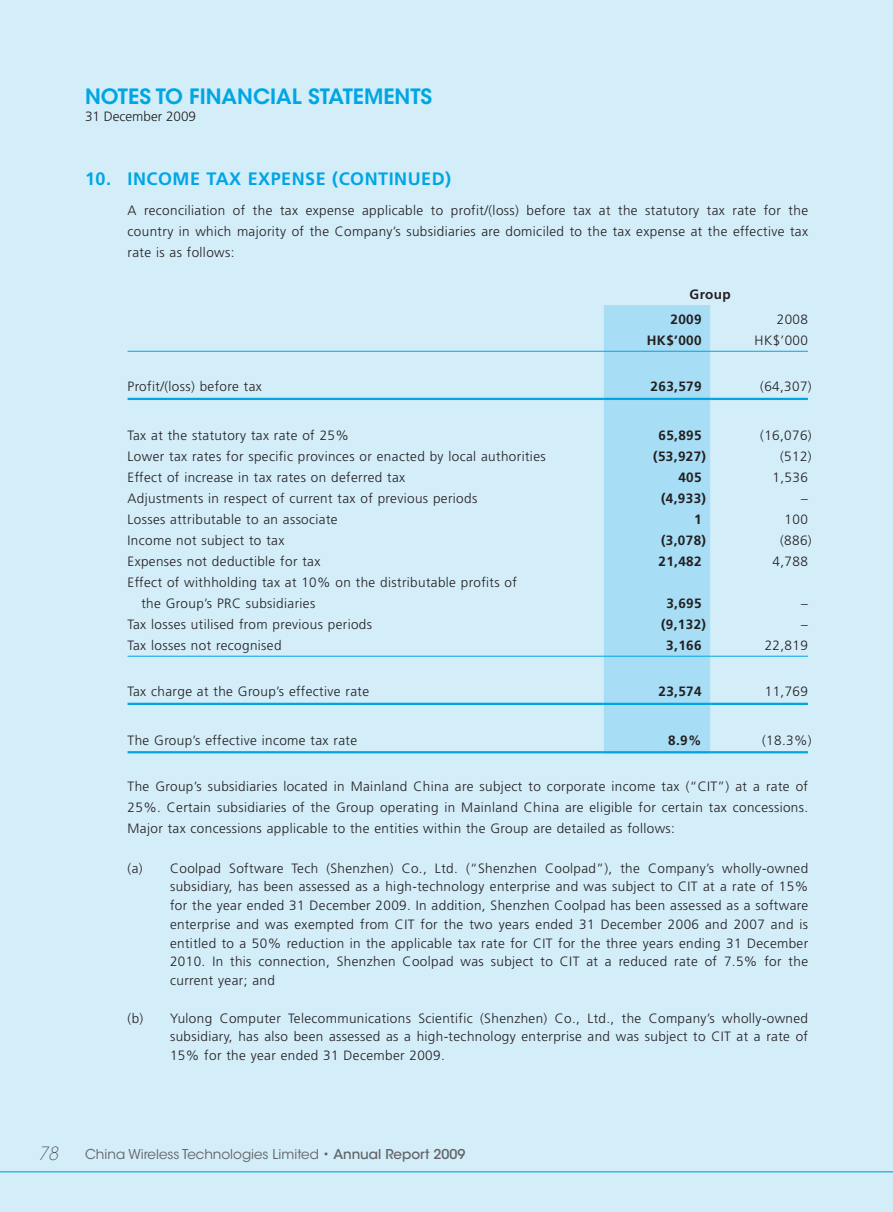
<style>
.page{position:relative;width:893px;height:1212px;background:#d3edf9}
.page>*{position:absolute;margin:0;border:0;box-sizing:border-box;transform-origin:0 0}
.t1{font:600 21px "ITC Avant Garde Std";color:#00a6e4}
.t2{font:700 18px "Frutiger LT Std";letter-spacing:.03em;color:#00a6e4}
.t3{font:italic 200 18px "ITC Avant Garde Std";color:#231f20}
.t4{font:300 13.5px/18.8px "Frutiger LT Std";letter-spacing:.03em;color:#231f20;text-align:justify}
.t5{font:700 13.5px/25.2px "Frutiger LT Std";letter-spacing:.03em;color:#231f20}
.t6{font:13.5px "ITC Avant Garde Std";color:#636366}
.t7{font:300 13.5px "Frutiger LT Std";color:#231f20}
.s1{font-weight:500}
</style>
<div class="page">
<hr style="left:0;top:1171px;width:893px;height:1px;background:#00a6e4">
<div style="left:604px;top:305px;width:106px;height:446px;background:#a7ddf5"></div>
<hr style="left:128px;top:351px;width:476px;height:1px;background:#00a6e4">
<hr style="left:604px;top:351px;width:106px;height:1px;background:#00a6e4">
<hr style="left:710px;top:351px;width:98px;height:1px;background:#00a6e4">
<hr style="left:128px;top:398px;width:476px;height:2px;background:#00a6e4">
<hr style="left:604px;top:398px;width:106px;height:2px;background:#00a6e4">
<hr style="left:710px;top:398px;width:98px;height:2px;background:#00a6e4">
<hr style="left:128px;top:656px;width:476px;height:1px;background:#00a6e4">
<hr style="left:604px;top:656px;width:106px;height:1px;background:#00a6e4">
<hr style="left:710px;top:656px;width:98px;height:1px;background:#00a6e4">
<hr style="left:128px;top:703px;width:476px;height:2px;background:#00a6e4">
<hr style="left:604px;top:703px;width:106px;height:2px;background:#00a6e4">
<hr style="left:710px;top:703px;width:98px;height:2px;background:#00a6e4">
<hr style="left:128px;top:751px;width:476px;height:2px;background:#00a6e4">
<hr style="left:604px;top:751px;width:106px;height:2px;background:#00a6e4">
<hr style="left:710px;top:751px;width:98px;height:2px;background:#00a6e4">
<h1 class="t1" style="left:85px;top:83px;width:14px">NOTE</h1>
<h1 class="t1" style="left:139px;top:83px;width:127px">S TO FINANCIAL</h1>
<h1 class="t1" style="left:308px;top:83px;width:24px">STATE</h1>
<h1 class="t1" style="left:364px;top:83px;width:70px">MENTS</h1>
<p class="t7" style="left:85px;top:108px;width:113px">31 December 2009</p>
<h2 class="t2" style="left:85px;top:168px;width:39px">10. INC</h2>
<h2 class="t2" style="left:158px;top:168px;width:61px">OME TAX</h2>
<h2 class="t2" style="left:248px;top:168px;width:46px">EXPENSE</h2>
<h2 class="t2" style="left:332px;top:168px;width:121px">(CONTINUED)</h2>
<p class="t4" style="left:128px;top:200px;width:682px;line-height:21px">A reconciliation of the tax expense applicable to profit/(loss) before tax at the statutory tax rate for the country in which majority of the Company’s subsidiaries are domiciled to the tax expense at the effective tax rate is as follows:</p>
<p class="t5" style="left:670px;top:281px;width:62px;text-indent:19px">GROUP<br>2009</p>
<p class="t4" style="left:777px;top:310px;width:33px">2008</p>
<p class="t5" style="left:647px;top:328px;width:56px">HK$’000</p>
<p class="t4" style="left:755px;top:331px;width:55px">HK$’000</p>
<p class="t4" style="left:128px;top:377px;width:136px">Profit/(loss) before tax</p>
<p class="t5" style="left:651px;top:374px;width:53px">263,579</p>
<p class="t4" style="left:760px;top:377px;width:53px">(64,307)</p>
<p class="t4" style="left:128px;top:426px;width:223px">Tax at the statutory tax rate of 25%</p>
<p class="t5" style="left:658px;top:422px;width:45px">65,895</p>
<p class="t4" style="left:760px;top:426px;width:53px">(16,076)</p>
<p class="t4" style="left:128px;top:447px;width:420px">Lower tax rates for specific provinces or enacted by local authorities</p>
<p class="t5" style="left:653px;top:443px;width:54px">(53,927)</p>
<p class="t4" style="left:780px;top:447px;width:33px">(512)</p>
<p class="t4" style="left:128px;top:468px;width:279px">Effect of increase in tax rates on deferred tax</p>
<p class="t5" style="left:678px;top:464px;width:25px">405</p>
<p class="t4" style="left:773px;top:468px;width:37px">1,536</p>
<p class="t4" style="left:128px;top:489px;width:351px">Adjustments in respect of current tax of previous periods</p>
<p class="t5" style="left:661px;top:485px;width:47px">(4,933)</p>
<p class="t4" style="left:801px;top:489px;width:8px">–</p>
<p class="t4" style="left:128px;top:510px;width:212px">Losses attributable to an associate</p>
<p class="t5" style="left:694px;top:506px;width:9px">1</p>
<p class="t4" style="left:785px;top:510px;width:25px">100</p>
<p class="t4" style="left:128px;top:531px;width:158px">Income not subject to tax</p>
<p class="t5" style="left:661px;top:527px;width:47px">(3,078)</p>
<p class="t4" style="left:780px;top:531px;width:33px">(886)</p>
<p class="t4" style="left:128px;top:552px;width:194px">Expenses not deductible for tax</p>
<p class="t5" style="left:658px;top:548px;width:45px">21,482</p>
<p class="t4" style="left:773px;top:552px;width:37px">4,788</p>
<p class="t4" style="left:141px;top:572px;width:377px;line-height:21px;text-indent:-14px">Effect of withholding tax at 10% on the distributable profits of the Group’s PRC subsidiaries</p>
<p class="t5" style="left:666px;top:591px;width:37px">3,695</p>
<p class="t4" style="left:801px;top:594px;width:8px">–</p>
<p class="t4" style="left:128px;top:615px;width:246px">Tax losses utilised from previous periods</p>
<p class="t5" style="left:661px;top:612px;width:47px">(9,132)</p>
<p class="t4" style="left:801px;top:615px;width:8px">–</p>
<p class="t4" style="left:128px;top:636px;width:155px">Tax losses not recognised</p>
<p class="t5" style="left:666px;top:633px;width:37px">3,166</p>
<p class="t4" style="left:765px;top:636px;width:45px">22,819</p>
<p class="t4" style="left:128px;top:682px;width:243px">Tax charge at the Group’s effective rate</p>
<p class="t5" style="left:658px;top:679px;width:45px">23,574</p>
<p class="t4" style="left:765px;top:682px;width:45px">11,769</p>
<p class="t4" style="left:128px;top:731px;width:231px">The Group’s effective income tax rate</p>
<p class="t5" style="left:668px;top:727px;width:35px">8.9%</p>
<p class="t4" style="left:762px;top:731px;width:51px">(18.3%)</p>
<p class="t4" style="left:128px;top:776px;width:682px;line-height:21px">The Group’s subsidiaries located in Mainland China are subject to corporate income tax (“CIT”) at a rate of 25%. Certain subsidiaries of the Group operating in Mainland China are eligible for certain tax concessions.<br>Major tax concessions applicable to the entities within the Group are detailed as follows:</p>
<p class="t4" style="left:170px;top:859px;width:640px;text-indent:-43px">(a) Coolpad Software Tech (Shenzhen) Co., Ltd. (“Shenzhen Coolpad”), the Company’s wholly-owned subsidiary, has been assessed as a high-technology enterprise and was subject to CIT at a rate of 15% for the year ended 31 December 2009. In addition, Shenzhen Coolpad has been assessed as a software enterprise and was exempted from CIT for the two years ended 31 December 2006 and 2007 and is entitled to a 50% reduction in the applicable tax rate for CIT for the three years ending 31 December 2010. In this connection, Shenzhen Coolpad was subject to CIT at a reduced rate of 7.5% for the current year; and</p>
<p class="t4" style="left:170px;top:1009px;width:640px;text-indent:-43px">(b) Yulong Computer Telecommunications Scientific (Shenzhen) Co., Ltd., the Company’s wholly-owned subsidiary, has also been assessed as a high-technology enterprise and was subject to CIT at a rate of 15% for the year ended 31 December 2009.</p>
<h2 class="t3" style="left:38px;top:1143px;width:21px">78</h2>
<p class="t6" style="left:85px;top:1145px;width:382px">China Wireless Technologies Limited • <span class="s1">Annual Report 2009</span></p>
</div>
